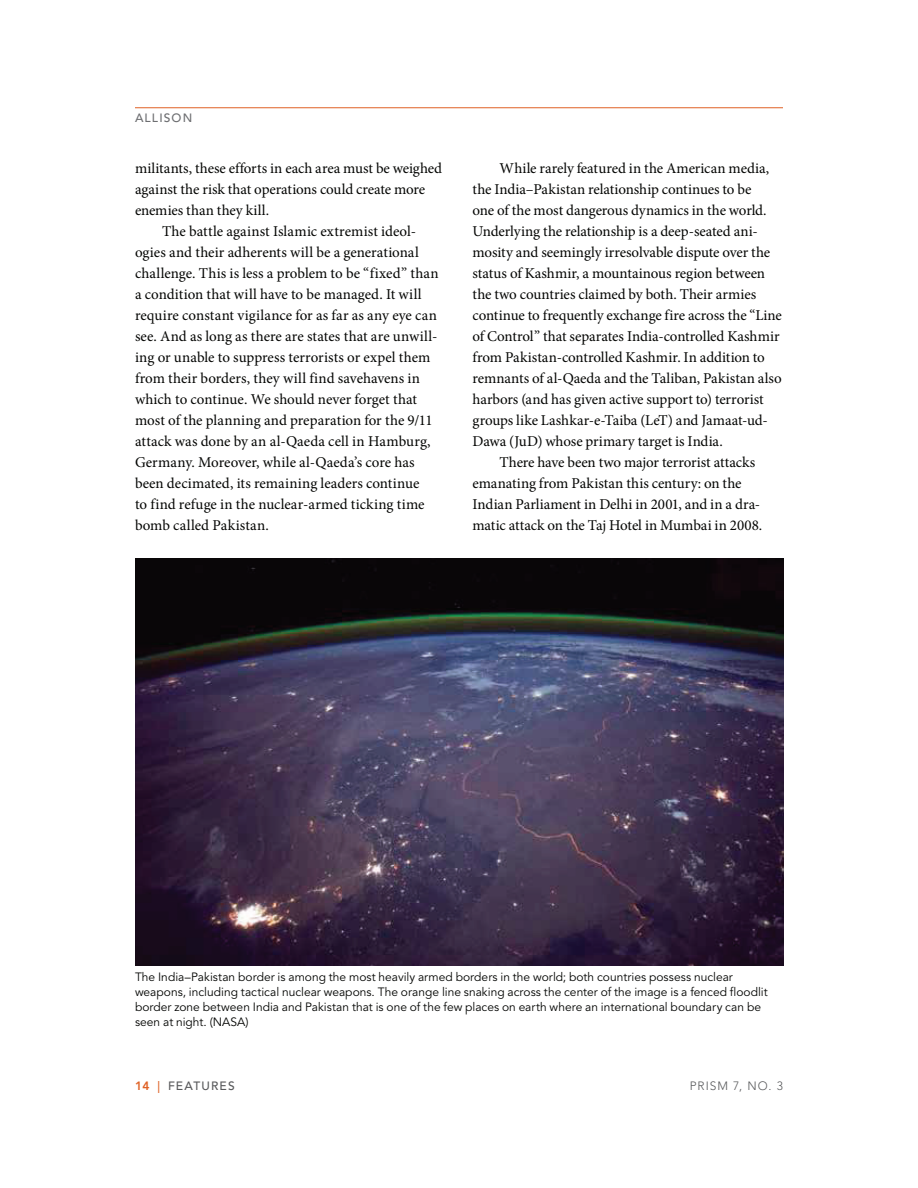
<style>
.page{position:relative;width:918px;height:1188px;background:#fff}
.page>*{position:absolute;margin:0;border:0;box-sizing:border-box;transform-origin:0 0}
.t1{font:15px "Minion Pro";color:#040503}
.t2{font:12px/15px "Avenir LT Std";color:#040503}
.t3{font:500 12px "Avenir LT Std";letter-spacing:.1em;color:#58595b}
.t4{font:300 12px "Avenir LT Std";letter-spacing:.09em;color:#58595b}
.t5{font:500 12px "Avenir LT Std";letter-spacing:.095em;color:#6d6e71}
.s1{font-weight:800;color:#df6125}
.s2{color:#df6125}
</style>
<div class="page">
<hr style="left:135px;top:107px;width:648px;height:1px;background:#df6125">
<img style="left:135px;top:558px;width:648px;height:408px">
<p class="t5" style="left:135px;top:110px;width:59px">ALLISON</p>
<p class="t1" style="left:135px;top:162px;width:309px">militants, these efforts in each area must be weighed</p>
<p class="t1" style="left:135px;top:183px;width:292px">against the risk that operations could create more</p>
<p class="t1" style="left:135px;top:204px;width:136px">enemies than they kill.</p>
<p class="t1" style="left:162px;top:225px;width:256px">The battle against Islamic extremist ideol-</p>
<p class="t1" style="left:135px;top:246px;width:285px">ogies and their adherents will be a generational</p>
<p class="t1" style="left:135px;top:267px;width:305px">challenge. This is less a problem to be “fixed” than</p>
<p class="t1" style="left:135px;top:288px;width:288px">a condition that will have to be managed. It will</p>
<p class="t1" style="left:135px;top:309px;width:303px">require constant vigilance for as far as any eye can</p>
<p class="t1" style="left:135px;top:330px;width:304px">see. And as long as there are states that are unwill-</p>
<p class="t1" style="left:135px;top:351px;width:297px">ing or unable to suppress terrorists or expel them</p>
<p class="t1" style="left:135px;top:372px;width:287px">from their borders, they will find savehavens in</p>
<p class="t1" style="left:135px;top:393px;width:284px">which to continue. We should never forget that</p>
<p class="t1" style="left:135px;top:414px;width:299px">most of the planning and preparation for the 9/11</p>
<p class="t1" style="left:135px;top:435px;width:297px">attack was done by an al-Qaeda cell in Hamburg,</p>
<p class="t1" style="left:135px;top:456px;width:281px">Germany. Moreover, while al-Qaeda’s core has</p>
<p class="t1" style="left:135px;top:477px;width:286px">been decimated, its remaining leaders continue</p>
<p class="t1" style="left:135px;top:498px;width:291px">to find refuge in the nuclear-armed ticking time</p>
<p class="t1" style="left:135px;top:519px;width:135px">bomb called Pakistan.</p>
<p class="t1" style="left:500px;top:162px;width:271px">While rarely featured in the American media,</p>
<p class="t1" style="left:473px;top:183px;width:280px">the India–Pakistan relationship continues to be</p>
<p class="t1" style="left:473px;top:204px;width:296px">one of the most dangerous dynamics in the world.</p>
<p class="t1" style="left:473px;top:225px;width:287px">Underlying the relationship is a deep-seated ani-</p>
<p class="t1" style="left:473px;top:246px;width:299px">mosity and seemingly irresolvable dispute over the</p>
<p class="t1" style="left:473px;top:267px;width:294px">status of Kashmir, a mountainous region between</p>
<p class="t1" style="left:473px;top:288px;width:285px">the two countries claimed by both. Their armies</p>
<p class="t1" style="left:473px;top:309px;width:311px">continue to frequently exchange fire across the “Line</p>
<p class="t1" style="left:473px;top:330px;width:309px">of Control” that separates India-controlled Kashmir</p>
<p class="t1" style="left:473px;top:351px;width:294px">from Pakistan-controlled Kashmir. In addition to</p>
<p class="t1" style="left:473px;top:372px;width:311px">remnants of al-Qaeda and the Taliban, Pakistan also</p>
<p class="t1" style="left:473px;top:393px;width:293px">harbors (and has given active support to) terrorist</p>
<p class="t1" style="left:473px;top:414px;width:297px">groups like Lashkar-e-Taiba (LeT) and Jamaat-ud-</p>
<p class="t1" style="left:473px;top:435px;width:252px">Dawa (JuD) whose primary target is India.</p>
<p class="t1" style="left:500px;top:456px;width:257px">There have been two major terrorist attacks</p>
<p class="t1" style="left:473px;top:477px;width:271px">emanating from Pakistan this century: on the</p>
<p class="t1" style="left:473px;top:498px;width:289px">Indian Parliament in Delhi in 2001, and in a dra-</p>
<p class="t1" style="left:473px;top:519px;width:291px">matic attack on the Taj Hotel in Mumbai in 2008.</p>
<p class="t2" style="left:135px;top:970px;width:634px">The India–Pakistan border is among the most heavily armed borders in the world; both countries possess nuclear weapons, including tactical nuclear weapons. The orange line snaking across the center of the image is a fenced floodlit border zone between India and Pakistan that is one of the few places on earth where an international boundary can be seen at night. (NASA)</p>
<p class="t3" style="left:135px;top:1078px;width:101px"><span class="s1">14</span> <span class="s2">|</span> FEATURES</p>
<p class="t4" style="left:690px;top:1078px;width:95px">PRISM 7, NO. 3</p>
</div>
